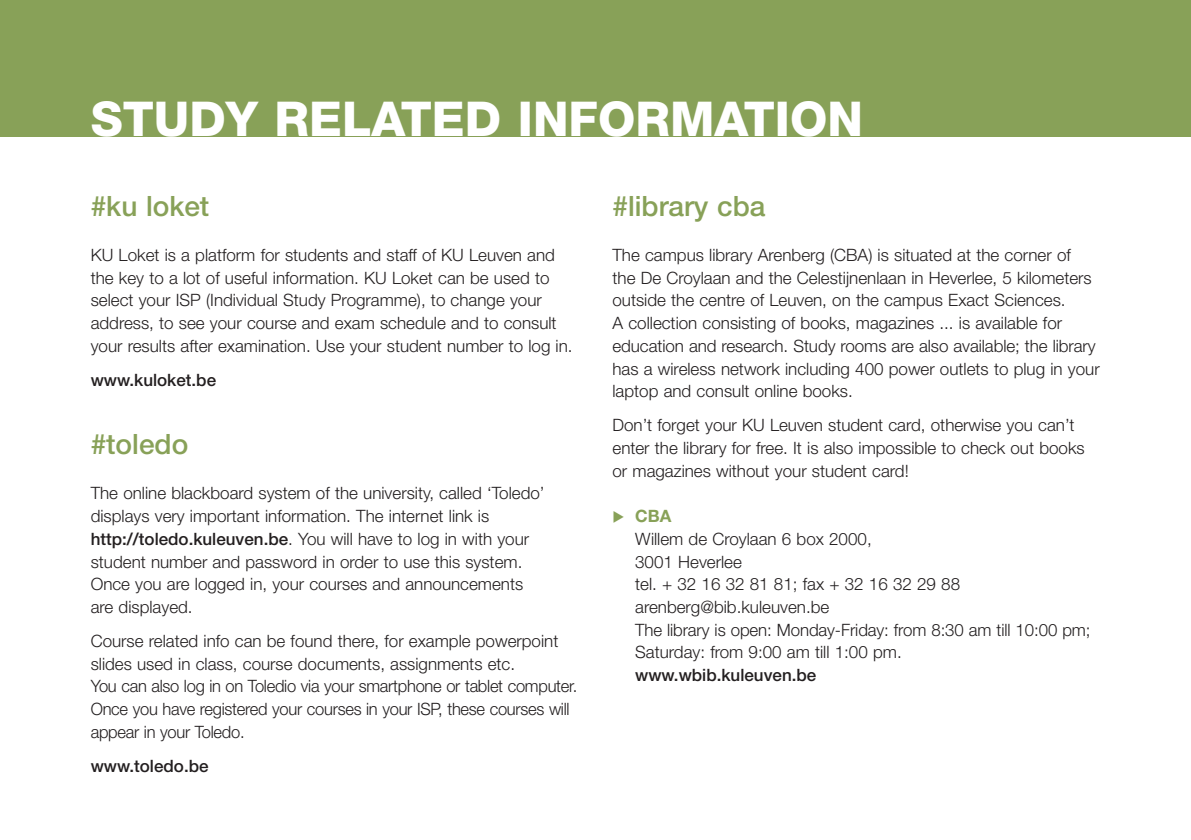
<style>
.page{position:relative;width:1191px;height:840px;background:#fff}
.page>*{position:absolute;margin:0;border:0;box-sizing:border-box;transform-origin:0 0}
.t1{font:800 48px "Helvetica Neue LT Std";color:#fff}
.t2{font:500 28px "Helvetica Neue LT Std";color:#88a158}
.t3{font:300 17px/22.6px "Helvetica Neue LT Std";color:#231f20}
.t4{font:500 17px "Helvetica Neue LT Std";color:#231f20}
.t5{font:700 17px "Helvetica Neue LT Std";color:#88a158}
.s1{font-weight:500}
</style>
<div class="page">
<div style="left:0;top:0;width:1191px;height:136px;background:#88a158"></div>
<p class="t1" style="left:91px;top:91px;width:774px">STUDY RELATED INFORMATION</p>
<p class="t2" style="left:91px;top:195px;width:120px">#ku loket</p>
<p class="t3" style="left:91px;top:245px;width:483px">KU Loket is a platform for students and staff of KU Leuven and the key to a lot of useful information. KU Loket can be used to select your ISP (Individual Study Programme), to change your address, to see your course and exam schedule and to consult your results after examination. Use your student number to log in.</p>
<p class="t4" style="left:91px;top:373px;width:127px">www.kuloket.be</p>
<p class="t2" style="left:91px;top:434px;width:99px">#toledo</p>
<p class="t3" style="left:91px;top:483px;width:455px">The online blackboard system of the university, called ‘Toledo’ displays very important information. The internet link is <span class="s1">http://toledo.kuleuven.be</span>. You will have to log in with your student number and password in order to use this system.<br>Once you are logged in, your courses and announcements are displayed.</p>
<p class="t3" style="left:91px;top:631px;width:488px">Course related info can be found there, for example powerpoint slides used in class, course documents, assignments etc.<br>You can also log in on Toledio via your smartphone or tablet computer.</p>
<p class="t3" style="left:91px;top:699px;width:480px">Once you have registered your courses in your ISP, these courses will appear in your Toledo.</p>
<p class="t4" style="left:91px;top:759px;width:119px">www.toledo.be</p>
<p class="t2" style="left:612px;top:195px;width:154px">#library cba</p>
<p class="t3" style="left:612px;top:245px;width:488px">The campus library Arenberg (CBA) is situated at the corner of<br>the De Croylaan and the Celestijnenlaan in Heverlee, 5 kilometers outside the centre of Leuven, on the campus Exact Sciences.<br>A collection consisting of books, magazines ... is available for education and research. Study rooms are also available; the library has a wireless network including 400 power outlets to plug in your laptop and consult online books.</p>
<p class="t3" style="left:612px;top:415px;width:474px">Don’t forget your KU Leuven student card, otherwise you can’t enter the library for free. It is also impossible to check out books or magazines without your student card!</p>
<p class="t5" style="left:612px;top:509px;width:60px">◆ CBA</p>
<p class="t3" style="left:635px;top:529px;width:238px">Willem de Croylaan 6 box 2000,<br>3001 Heverlee</p>
<p class="t3" style="left:635px;top:574px;width:326px">tel. + 32 16 32 81 81; fax + 32 16 32 29 88 arenberg@bib.kuleuven.be</p>
<p class="t3" style="left:635px;top:619px;width:457px">The library is open: Monday-Friday: from 8:30 am till 10:00 pm;<br>Saturday: from 9:00 am till 1:00 pm.</p>
<p class="t4" style="left:635px;top:668px;width:183px">www.wbib.kuleuven.be</p>
</div>
